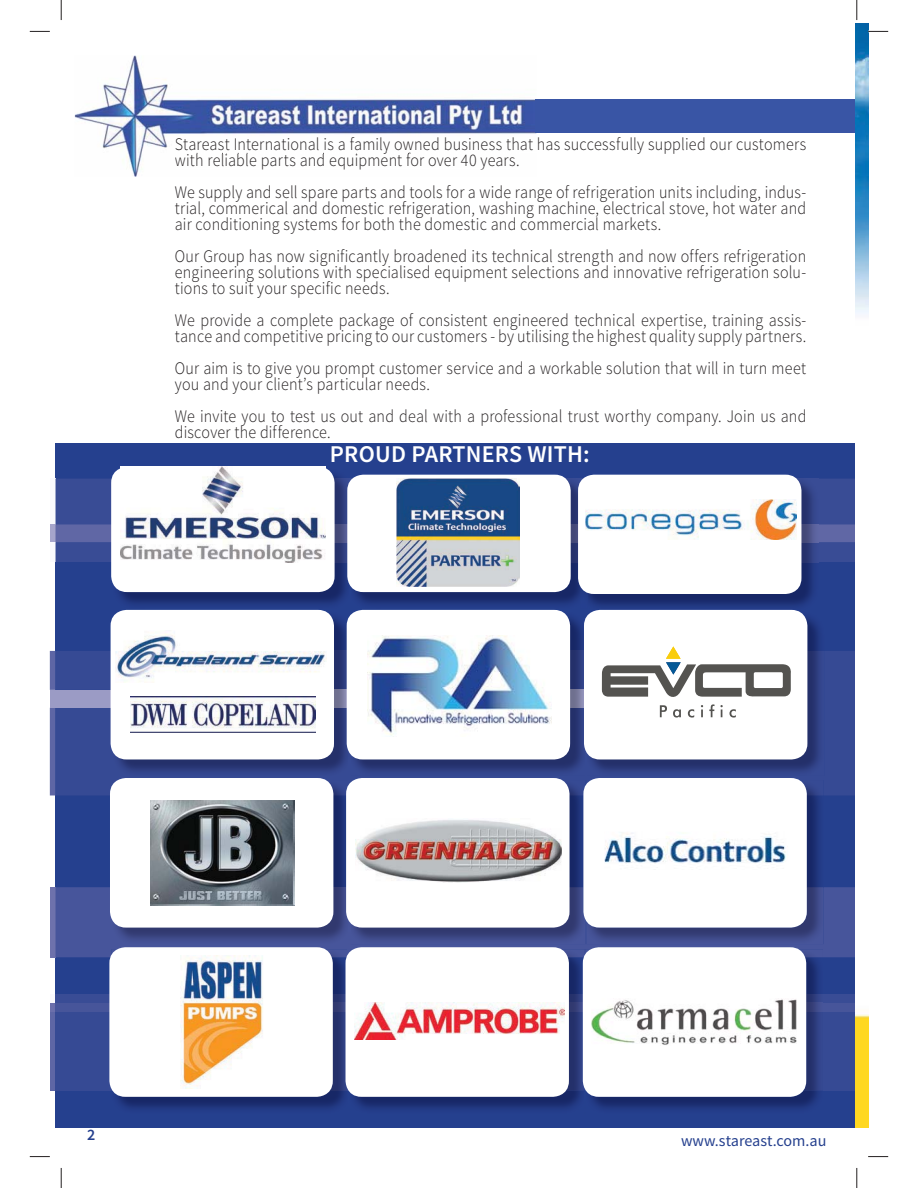
<style>
.page{position:relative;width:918px;height:1188px;background:#fff}
.page>*{position:absolute;margin:0;border:0;box-sizing:border-box;transform-origin:0 0}
.t1{font:600 24px "Source Sans Pro";letter-spacing:.01em;color:#fff}
.t2{font:300 17.7px/16px "Source Sans Pro";letter-spacing:.01em;color:#231f20;scale:.91 1}
.t3{font:16.05px "Source Sans Pro";color:#25408e}
.t4{font:600 16.05px "Source Sans Pro";color:#25408e}
</style>
<div class="page">
<div style="left:56px;top:444px;width:801px;height:684px;background:#25408e"></div>
<div style="left:50px;top:542px;width:6px;height:20px;background:#fafafd"></div>
<div style="left:50px;top:479px;width:6px;height:45px;background:#fafafd"></div>
<div style="left:50px;top:887px;width:6px;height:70px;background:#6e72ac"></div>
<div style="left:56px;top:887px;width:799px;height:70px;background:#47559b"></div>
<svg style="left:50px;top:651px;width:6px;height:144px"></svg>
<div style="left:56px;top:651px;width:799px;height:144px;background:#364a94"></div>
<div style="left:50px;top:524px;width:6px;height:18px;background:#a6a5cb"></div>
<div style="left:50px;top:690px;width:659px;height:18px;background:#9b9bc5"></div>
<div style="left:823px;top:1012px;width:34px;height:79px;background:#364a94"></div>
<div style="left:50px;top:1012px;width:6px;height:79px;background:#5e66a5"></div>
<div style="left:56px;top:1012px;width:55px;height:79px;background:#364a94"></div>
<div style="left:823px;top:994px;width:34px;height:9px;background:#394c95"></div>
<div style="left:50px;top:994px;width:6px;height:9px;background:#fafafd"></div>
<div style="left:56px;top:994px;width:55px;height:9px;background:#394c95"></div>
<div style="left:823px;top:1003px;width:34px;height:9px;background:#47559a"></div>
<div style="left:50px;top:1003px;width:6px;height:9px;background:#6b6fab"></div>
<div style="left:56px;top:1003px;width:55px;height:9px;background:#47559a"></div>
<img style="left:113px;top:469px;width:236px;height:135px">
<div style="left:111px;top:467px;width:224px;height:125px;background:#fff;border-radius:16px"></div>
<img style="left:113px;top:708px;width:473px;height:68px">
<img style="left:113px;top:612px;width:707px;height:39px">
<img style="left:334px;top:651px;width:13px;height:57px">
<div style="left:111px;top:610px;width:223px;height:149px;background:#fff;border-radius:16px"></div>
<img style="left:112px;top:795px;width:236px;height:149px">
<img style="left:112px;top:780px;width:473px;height:15px">
<div style="left:110px;top:778px;width:223px;height:150px;background:#fff;border-radius:16px"></div>
<img style="left:111px;top:949px;width:712px;height:160px">
<img style="left:111px;top:994px;width:237px;height:97px">
<div style="left:109px;top:947px;width:224px;height:150px;background:#fff;border-radius:16px"></div>
<img style="left:351px;top:477px;width:229px;height:127px">
<svg style="left:56px;top:479px;width:799px;height:83px;background:#5865a1"></svg>
<div style="left:347px;top:475px;width:224px;height:117px;background:#fff;border-radius:16px"></div>
<img style="left:570px;top:651px;width:14px;height:57px">
<img style="left:349px;top:752px;width:2px;height:24px">
<div style="left:347px;top:610px;width:223px;height:149px;background:#fff;border-radius:16px"></div>
<img style="left:350px;top:887px;width:474px;height:57px">
<img style="left:348px;top:921px;width:2px;height:23px">
<div style="left:346px;top:778px;width:224px;height:150px;background:#fff;border-radius:16px"></div>
<img style="left:566px;top:1012px;width:257px;height:79px">
<img style="left:569px;top:994px;width:14px;height:18px">
<img style="left:348px;top:1090px;width:2px;height:19px">
<div style="left:346px;top:947px;width:223px;height:150px;background:#fff;border-radius:16px"></div>
<img style="left:587px;top:477px;width:231px;height:134px">
<img style="left:580px;top:477px;width:7px;height:117px">
<div style="left:578px;top:475px;width:223px;height:119px;background:#fff;border-radius:16px"></div>
<img style="left:586px;top:651px;width:238px;height:125px">
<div style="left:584px;top:610px;width:223px;height:149px;background:#fff;border-radius:16px"></div>
<img style="left:800px;top:780px;width:24px;height:15px">
<svg style="left:585px;top:780px;width:5px;height:5px"></svg>
<div style="left:583px;top:778px;width:224px;height:150px;background:#fff;border-radius:16px"></div>
<img style="left:806px;top:994px;width:17px;height:18px">
<svg style="left:585px;top:920px;width:1px;height:34px"></svg>
<svg style="left:585px;top:1090px;width:1px;height:19px"></svg>
<div style="left:583px;top:947px;width:223px;height:150px;background:#fff;border-radius:16px"></div>
<svg style="left:602px;top:646px;width:189px;height:72px"></svg>
<img style="left:354px;top:1003px;width:211px;height:36px">
<img style="left:181px;top:956px;width:82px;height:132px">
<img style="left:150px;top:800px;width:145px;height:105px">
<img style="left:586px;top:499px;width:210px;height:40px">
<img style="left:131px;top:697px;width:184px;height:35px">
<img style="left:604px;top:833px;width:182px;height:30px">
<img style="left:116px;top:633px;width:211px;height:48px">
<img style="left:120px;top:467px;width:206px;height:95px">
<img style="left:75px;top:55px;width:461px;height:122px">
<img style="left:176px;top:137px;width:360px;height:16px">
<img style="left:175px;top:153px;width:345px;height:16px">
<img style="left:196px;top:153px;width:87px;height:1px">
<div style="left:535px;top:100px;width:322px;height:33px;background:#3955a5"></div>
<img style="left:356px;top:820px;width:205px;height:62px">
<img style="left:396px;top:479px;width:124px;height:107px">
<img style="left:591px;top:999px;width:205px;height:46px">
<img style="left:368px;top:636px;width:184px;height:99px">
<img style="left:855px;top:24px;width:13px;height:1104px">
<svg style="left:30px;top:31px;width:20px;height:1px"></svg>
<svg style="left:868px;top:31px;width:20px;height:1px"></svg>
<svg style="left:30px;top:1156px;width:20px;height:1px"></svg>
<svg style="left:868px;top:1156px;width:20px;height:1px"></svg>
<svg style="left:61px;top:0;width:1px;height:20px"></svg>
<svg style="left:61px;top:1168px;width:1px;height:20px"></svg>
<svg style="left:857px;top:0;width:1px;height:20px"></svg>
<svg style="left:857px;top:1168px;width:1px;height:20px"></svg>
<p class="t2" style="left:175px;top:137px;width:695px">Stareast International is a famil owned business that has successfully supplied our customers</p>
<p class="t2" style="left:175px;top:185px;width:695px;text-align:justify">We supply and sell spare parts and tools for a wide range of refrigeration units including, indus&shy;trial, commerical and domestic refrigeration, washing machine, electrical stove, hot water and air conditioning systems for both the domestic and commercial markets.</p>
<p class="t2" style="left:175px;top:250px;width:695px;text-align:justify">Our Group has now significantly broadened its technical strength and now offers refrigeration engineering solutions with specialised equipment selections and innovative refrigeration solu&shy;tions to suit your specific needs.</p>
<p class="t2" style="left:175px;top:314px;width:695px">We provide a complete package of consistent engineered technical expertise, training assis&shy;tance and competitive pricing to our customers - by utilising the highest quality supply partners.</p>
<p class="t2" style="left:175px;top:362px;width:695px">Our aim is to give you prompt customer service and a workable solution that will in turn meet you and your client’s particular needs.</p>
<p class="t2" style="left:175px;top:410px;width:696px">We invite you to test us out and deal with a professional trust worthy company. Join us and discover the difference.</p>
<h1 class="t1" style="left:330px;top:445px;width:261px">PROUD PARTNERS WITH:</h1>
<p class="t2" style="left:383px;top:137px;width:9px">y</p>
<p class="t2" style="left:175px;top:153px;width:380px">with reliable parts and equipment for over 40 years.</p>
<p class="t4" style="left:87px;top:1128px;width:10px">2</p>
<p class="t3" style="left:681px;top:1134px;width:147px">www.stareast.com.au</p>
</div>
